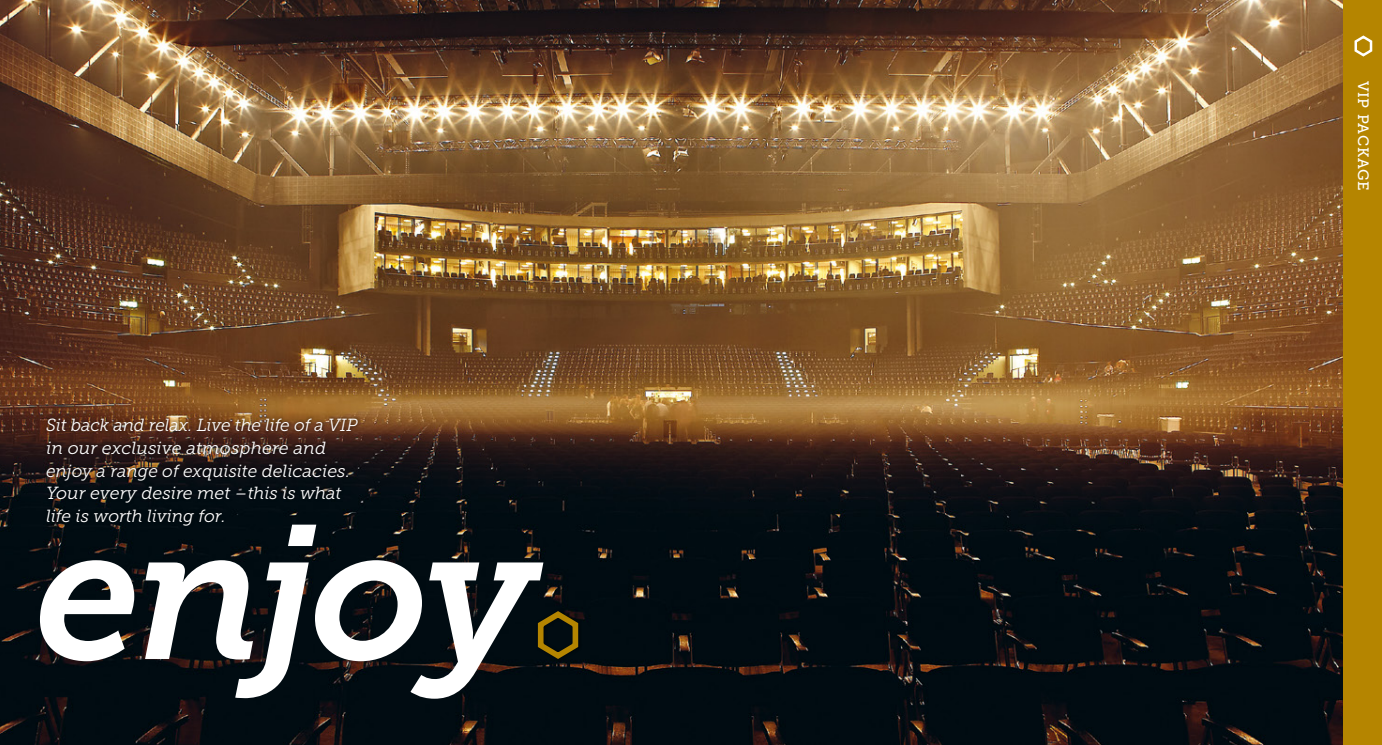
<style>
.page{position:relative;width:1382px;height:745px;background:#fff}
.page>*{position:absolute;margin:0;border:0;box-sizing:border-box;transform-origin:0 0}
.t1{font:italic 189px "Museo Slab 700";letter-spacing:-.03em;color:#fff}
.t2{font:italic 17.5px/22.5px "Museo Slab 300";color:#fff}
.t3{font:15px "Museo Slab 500";letter-spacing:.05em;color:#fff}
</style>
<div class="page">
<img style="left:0;top:0;width:1343px;height:744px">
<div style="left:1343px;top:0;width:39px;height:744px;background:#b58500"></div>
<svg style="left:1354px;top:35px;width:19px;height:22px"></svg>
<div style="left:43px;top:415px;width:318px;height:112px;background:#000;opacity:.6"></div>
<div style="left:535px;top:607px;width:47px;height:54px;background:#000;opacity:.6"></div>
<svg style="left:533px;top:607px;width:48px;height:54px;background:#312b0c"></svg>
<img style="left:692px;top:0;width:17px;height:744px">
<p class="t2" style="left:46px;top:414px;width:313px">Sit back and relax. Live the life of a VIP in our exclusive atmosphere and enjoy a range of exquisite delicacies.<br>Your every desire met –this is what life is worth living for.</p>
<h1 class="t1" style="left:35px;top:487px;width:504px">enjoy</h1>
<p class="t3" style="left:1372px;top:80px;width:112px;rotate:90deg">VIP PACKAGE</p>
</div>
